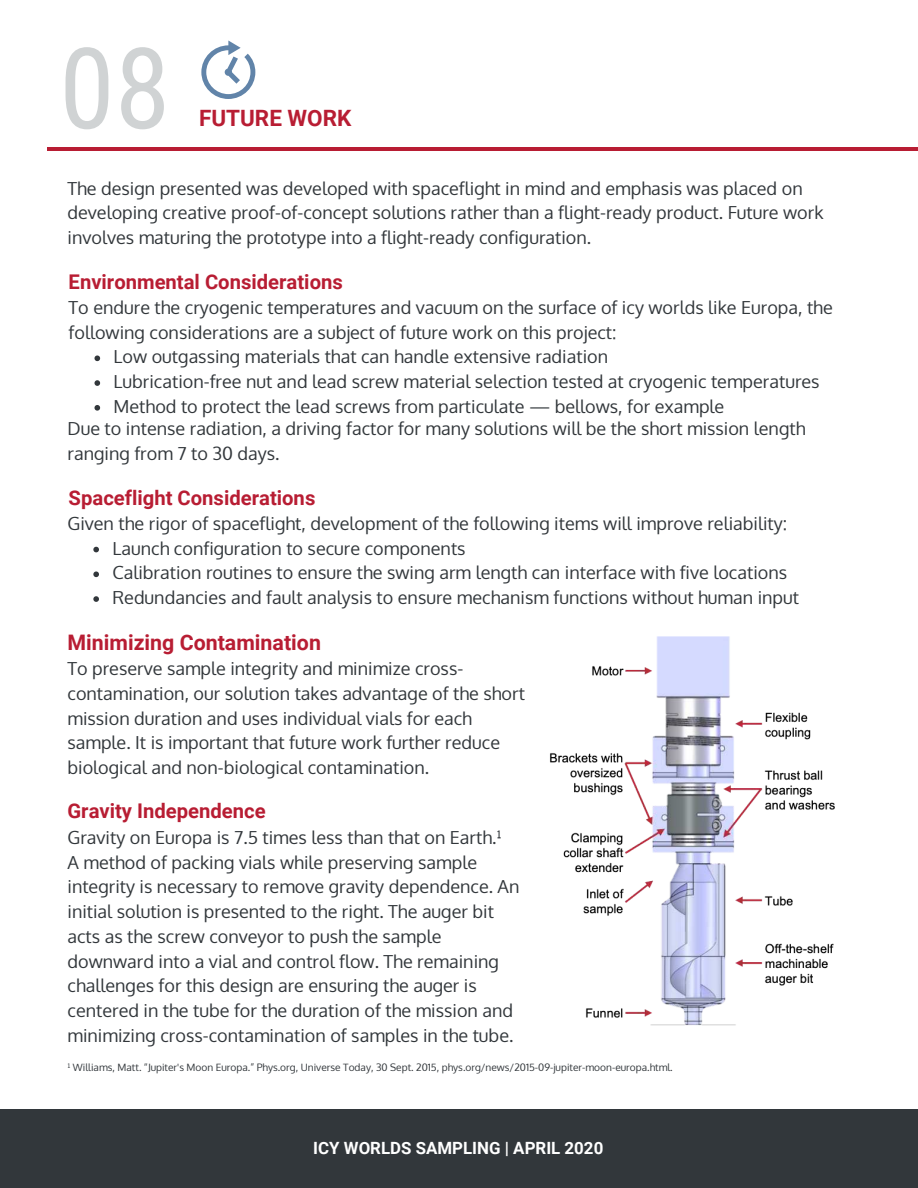
<style>
.page{position:relative;width:918px;height:1188px;background:#fff}
.page>*{position:absolute;margin:0;border:0;box-sizing:border-box;transform-origin:0 0}
.t1{font:112.5px "Roboto Condensed";color:#d0d3d4}
.t2{font:700 22.5px "Roboto";color:#b81d33}
.t3{font:700 21.3px "Roboto";color:#b81d33}
.t4{font:700 20.25px "Roboto";color:#b81d33}
.t5{font:18px/24.8px "Oxygen";color:#32373b}
.t6{font:700 16.8px "Roboto";color:#fff}
.t7{font:10.2px "Oxygen";color:#32373b}
</style>
<div class="page">
<svg style="left:93px;top:547px;width:6px;height:5px"></svg>
<svg style="left:93px;top:572px;width:6px;height:5px"></svg>
<svg style="left:93px;top:596px;width:6px;height:6px"></svg>
<img style="left:550px;top:637px;width:285px;height:389px">
<svg style="left:94px;top:356px;width:6px;height:5px"></svg>
<svg style="left:94px;top:380px;width:6px;height:6px"></svg>
<svg style="left:94px;top:405px;width:6px;height:6px"></svg>
<hr style="left:47px;top:147px;width:871px;height:4px;background:#b81d33">
<svg style="left:201px;top:41px;width:54px;height:58px"></svg>
<div style="left:0;top:1109px;width:918px;height:79px;background:#32373b"></div>
<h1 class="t1" style="left:59px;top:9px;width:113px">08</h1>
<p class="t2" style="left:199px;top:102px;width:154px">FUTURE WORK</p>
<p class="t5" style="left:68px;top:176px;width:758px">The design presented was developed with spaceflight in mind and emphasis was placed on developing creative proof-of-concept solutions rather than a flight-ready product. Future work involves maturing the prototype into a flight-ready configuration.</p>
<p class="t4" style="left:69px;top:268px;width:276px">Environmental Considerations</p>
<p class="t5" style="left:69px;top:295px;width:766px">To endure the cryogenic temperatures and vacuum on the surface of icy worlds like Europa, the</p>
<p class="t5" style="left:69px;top:320px;width:549px">following considerations are a subject of future work on this project:</p>
<p class="t5" style="left:114px;top:345px;width:496px">Low outgassing materials that can handle extensive radiation</p>
<p class="t5" style="left:114px;top:369px;width:708px">Lubrication-free nut and lead screw material selection tested at cryogenic temperatures</p>
<p class="t5" style="left:114px;top:394px;width:612px">Method to protect the lead screws from particulate — bellows, for example</p>
<p class="t5" style="left:68px;top:417px;width:739px">Due to intense radiation, a driving factor for many solutions will be the short mission length ranging from 7 to 30 days.</p>
<p class="t4" style="left:69px;top:484px;width:248px">Spaceflight Considerations</p>
<p class="t5" style="left:112px;top:511px;width:688px;text-indent:-45px">Given the rigor of spaceflight, development of the following items will improve reliability:<br>Launch configuration to secure components<br>Calibration routines to ensure the swing arm length can interface with five locations Redundancies and fault analysis to ensure mechanism functions without human input</p>
<p class="t3" style="left:68px;top:628px;width:255px">Minimizing Contamination</p>
<p class="t5" style="left:68px;top:656px;width:459px">To preserve sample integrity and minimize cross&shy;contamination, our solution takes advantage of the short mission duration and uses individual vials for each sample. It is important that future work further reduce biological and non-biological contamination.</p>
<p class="t4" style="left:68px;top:796px;width:200px">Gravity Independence</p>
<p class="t5" style="left:68px;top:825px;width:454px">Gravity on Europa is 7.5 times less than that on Earth.¹<br>A method of packing vials while preserving sample integrity is necessary to remove gravity dependence. An initial solution is presented to the right. The auger bit acts as the screw conveyor to push the sample downward into a vial and control flow. The remaining challenges for this design are ensuring the auger is centered in the tube for the duration of the mission and minimizing cross-contamination of samples in the tube.</p>
<p class="t7" style="left:68px;top:1060px;width:607px">¹ Williams, Matt. “Jupiter's Moon Europa.” Phys.org, Universe Today, 30 Sept. 2015, phys.org/news/2015-09-jupiter-moon-europa.html.</p>
<p class="t6" style="left:313px;top:1137px;width:292px">ICY WORLDS SAMPLING | APRIL 2020</p>
</div>
